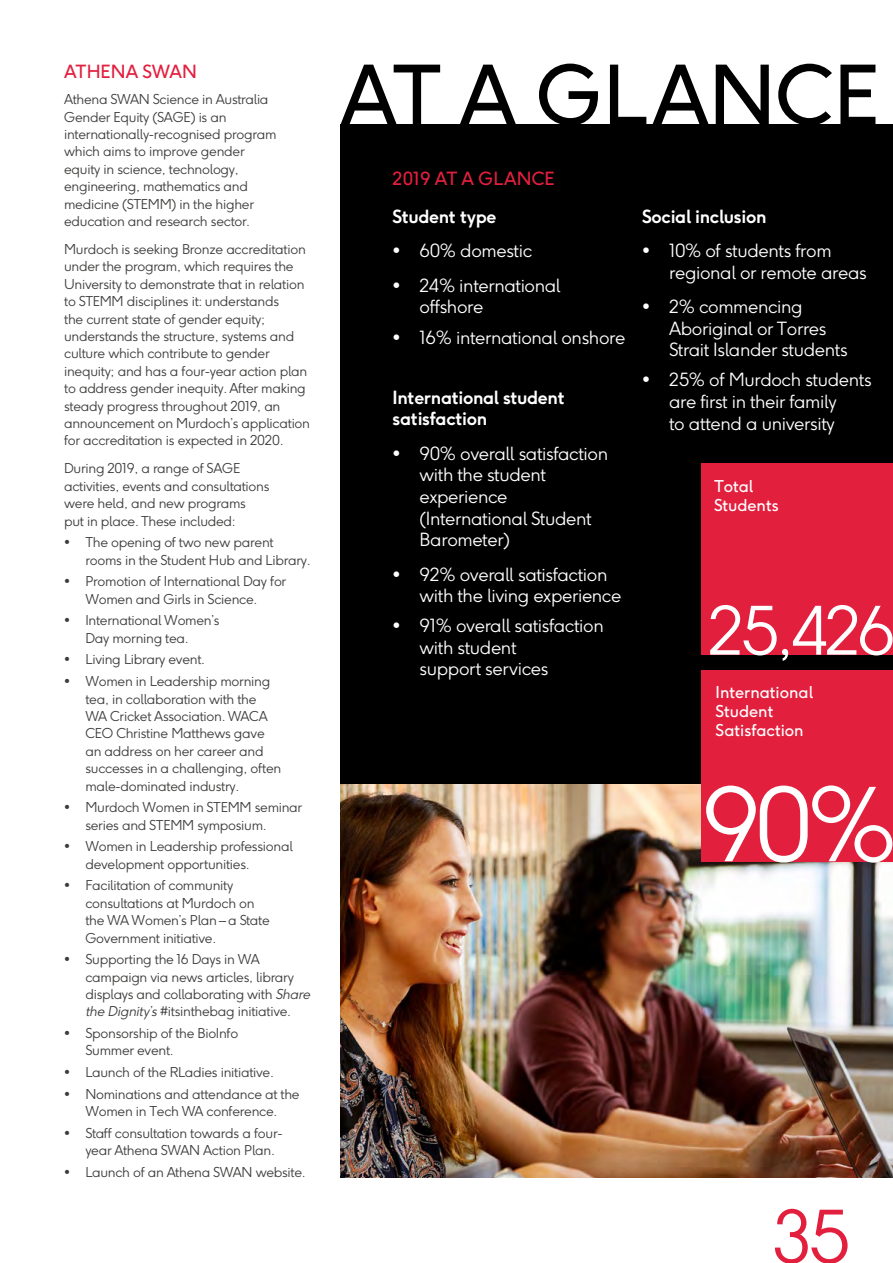
<style>
.page{position:relative;width:893px;height:1263px;background:#fff}
.page>*{position:absolute;margin:0;border:0;box-sizing:border-box;transform-origin:0 0}
.t1{font:81px "F37 Ginger";color:#000}
.t2{font:300 72px "F37 Ginger";color:#e31f3e}
.t3{font:300 66px "F37 Ginger";color:#fff}
.t4{font:300 18px/21.6px "F37 Ginger";letter-spacing:-.02em;color:#fff}
.t5{font:700 18px/21.6px "F37 Ginger";letter-spacing:-.02em;color:#fff}
.t6{font:18px "F37 Ginger";color:#e31f3e}
.t7{font:16.2px/18.9px "F37 Ginger";color:#fff}
.t8{font:300 13.5px/17.4px "F37 Ginger";letter-spacing:-.02em;color:#3c3c3b}
.s1{font-style:italic}
</style>
<div class="page">
<div style="left:340px;top:124px;width:553px;height:1054px;background:#000"></div>
<div style="left:702px;top:464px;width:191px;height:191px;background:#e31f3e"></div>
<img style="left:340px;top:784px;width:553px;height:394px">
<div style="left:702px;top:670px;width:191px;height:191px;background:#e31f3e"></div>
<svg style="left:706px;top:785px;width:186px;height:78px"></svg>
<h3 class="t6" style="left:64px;top:64px;width:134px">ATHENA SWAN</h3>
<p class="t8" style="left:64px;top:92px;width:214px">Athena SWAN Science in Australia<br>Gender Equity (SAGE) is an internationally-recognised program which aims to improve gender equity in science, technology, engineering, mathematics and medicine (STEMM) in the higher education and research sector.</p>
<p class="t8" style="left:64px;top:242px;width:247px">Murdoch is seeking Bronze accreditation under the program, which requires the University to demonstrate that in relation to STEMM disciplines it: understands<br>the current state of gender equity; understands the structure, systems and culture which contribute to gender inequity; and has a four-year action plan to address gender inequity. After making steady progress throughout 2019, an announcement on Murdoch’s application for accreditation is expected in 2020.</p>
<p class="t8" style="left:64px;top:461px;width:207px">During 2019, a range of SAGE activities, events and consultations were held, and new programs<br>put in place. These included:</p>
<p class="t8" style="left:85px;top:535px;width:227px;text-indent:-21px">• The opening of two new parent rooms in the Student Hub and Library.</p>
<p class="t8" style="left:64px;top:574px;width:224px;text-align:center">• Promotion of International Day for<br>Women and Girls in Science.</p>
<p class="t8" style="left:85px;top:613px;width:136px;text-indent:-21px">• International Women’s<br>Day morning tea.</p>
<p class="t8" style="left:64px;top:652px;width:143px">• Living Library event.</p>
<p class="t8" style="left:85px;top:674px;width:197px;text-indent:-21px">• Women in Leadership morning tea, in collaboration with the<br>WA Cricket Association. WACA<br>CEO Christine Matthews gave an address on her career and successes in a challenging, often male-dominated industry.</p>
<p class="t8" style="left:85px;top:800px;width:218px;text-indent:-21px">• Murdoch Women in STEMM seminar series and STEMM symposium.</p>
<p class="t8" style="left:85px;top:839px;width:209px;text-indent:-21px">• Women in Leadership professional development opportunities.</p>
<p class="t8" style="left:85px;top:878px;width:186px;text-indent:-21px">• Facilitation of community consultations at Murdoch on the WA Women’s Plan – a State<br>Government initiative.</p>
<p class="t8" style="left:85px;top:952px;width:226px;text-indent:-21px">• Supporting the 16 Days in WA campaign via news articles, library displays and collaborating with <span class="s1">Share the Dignity’s</span> #itsinthebag initiative.</p>
<p class="t8" style="left:85px;top:1026px;width:154px;text-indent:-21px">• Sponsorship of the BioInfo<br>Summer event.</p>
<p class="t8" style="left:64px;top:1065px;width:211px">• Launch of the RLadies initiative.</p>
<p class="t8" style="left:64px;top:1086px;width:237px;text-align:center">• Nominations and attendance at the<br>Women in Tech WA conference.</p>
<p class="t8" style="left:85px;top:1125px;width:199px;text-indent:-21px">• Staff consultation towards a four&shy;year Athena SWAN Action Plan.</p>
<p class="t8" style="left:64px;top:1164px;width:243px">• Launch of an Athena SWAN website.</p>
<h1 class="t1" style="left:340px;top:60px;width:541px">AT A GLANCE</h1>
<h3 class="t6" style="left:393px;top:170px;width:164px">2019 AT A GLANCE</h3>
<h3 class="t5" style="left:393px;top:207px;width:105px">Student type</h3>
<h3 class="t4" style="left:393px;top:242px;width:141px">• 60% domestic</h3>
<h3 class="t4" style="left:420px;top:276px;width:142px;text-indent:-27px">• 24% international offshore</h3>
<h3 class="t4" style="left:393px;top:328px;width:234px">• 16% international onshore</h3>
<h3 class="t5" style="left:393px;top:388px;width:174px">International student satisfaction</h3>
<h3 class="t4" style="left:420px;top:444px;width:190px;text-indent:-27px">• 90% overall satisfaction with the student experience (International Student<br>Barometer)</h3>
<h3 class="t4" style="left:420px;top:565px;width:203px;text-indent:-27px">• 92% overall satisfaction with the living experience</h3>
<h3 class="t4" style="left:420px;top:616px;width:186px;text-indent:-27px">• 91% overall satisfaction with student<br>support services</h3>
<h3 class="t5" style="left:642px;top:207px;width:126px">Social inclusion</h3>
<h3 class="t4" style="left:669px;top:241px;width:199px;text-indent:-27px">• 10% of students from regional or remote areas</h3>
<h3 class="t4" style="left:669px;top:297px;width:180px;text-indent:-27px">• 2% commencing<br>Aboriginal or Torres<br>Strait Islander students</h3>
<h3 class="t4" style="left:642px;top:371px;width:231px;text-align:center">• 25% of Murdoch students are first in their family<br>to attend a university</h3>
<p class="t7" style="left:714px;top:478px;width:66px">Total<br>Students</p>
<h3 class="t3" style="left:708px;top:602px;width:189px">25,426</h3>
<p class="t7" style="left:716px;top:684px;width:99px">International<br>Student<br>Satisfaction</p>
<h2 class="t2" style="left:771px;top:1205px;width:81px">35</h2>
</div>
